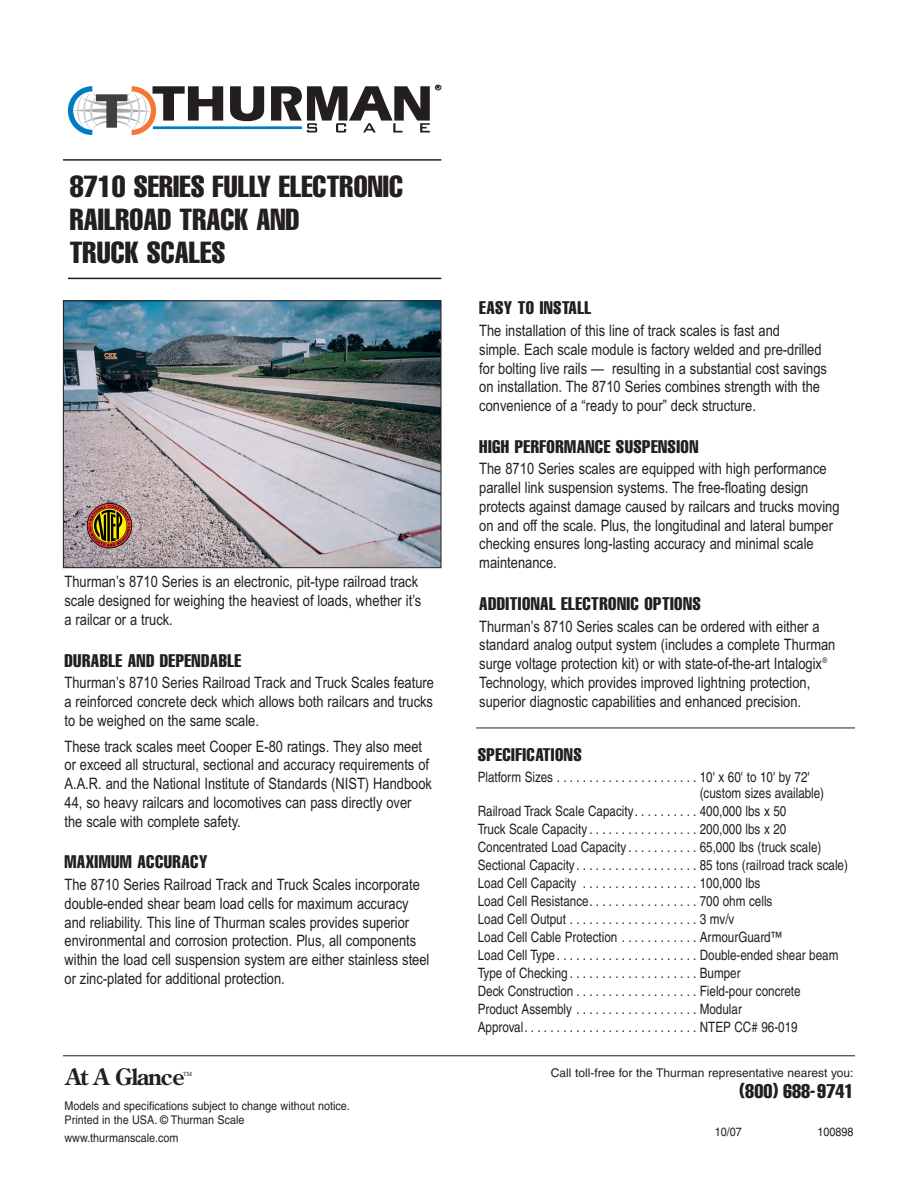
<style>
.page{position:relative;width:918px;height:1188px;background:#fff}
.page>*{position:absolute;margin:0;border:0;box-sizing:border-box;transform-origin:0 0}
.t1{font:extra-condensed 30px/33px "Helvetica";letter-spacing:.005em;color:#231f20}
.t2{font:700 22.5px "Century Old Style";letter-spacing:-.05em;color:#231f20}
.t3{font:extra-condensed 19.5px "Helvetica";color:#231f20}
.t4{font:extra-condensed 18px "Helvetica";letter-spacing:.025em;color:#231f20}
.t5{font:15.75px/18.8px "Arial Narrow";color:#231f20}
.t6{font:14.25px/18px "Helvetica";color:#231f20;scale:.82 1}
.t7{font:12px/14.4px "Helvetica";color:#231f20;scale:.9 1}
.t8{font:12px "Helvetica";color:#231f20}
.t9{font:5.7px "Century Old Style";color:#231f20}
</style>
<div class="page">
<hr style="left:63px;top:1055px;width:792px;height:1px;background:#231f20">
<img style="left:65px;top:302px;width:374px;height:264px">
<div style="left:63px;top:300px;width:378px;height:268px;border:1px solid #231f20"></div>
<svg style="left:87px;top:503px;width:45px;height:45px"></svg>
<svg style="left:88px;top:504px;width:43px;height:44px"></svg>
<svg style="left:89px;top:505px;width:41px;height:42px;background:#8d5f1e"></svg>
<hr style="left:476px;top:728px;width:379px;height:1px;background:#231f20">
<svg style="left:230px;top:86px;width:34px;height:35px"></svg>
<svg style="left:68px;top:86px;width:155px;height:49px"></svg>
<svg style="left:271px;top:85px;width:170px;height:48px"></svg>
<hr style="left:153px;top:126px;width:149px;height:3px;background:#007cc2">
<hr style="left:63px;top:159px;width:378px;height:2px;background:#231f20">
<hr style="left:68px;top:278px;width:373px;height:1px;background:#231f20">
<h1 class="t1" style="left:70px;top:172px;width:335px">8710 SERIES FULLY ELECTRONIC<br>RAILROAD TRACK AND<br>TRUCK SCALES</h1>
<p class="t5" style="left:64px;top:574px;width:358px">Thurman’s 8710 Series is an electronic, pit-type railroad track scale designed for weighing the heaviest of loads, whether it’s a railcar or a truck.</p>
<p class="t4" style="left:64px;top:654px;width:178px">DURABLE AND DEPENDABLE</p>
<p class="t5" style="left:64px;top:675px;width:371px;text-align:justify">Thurman’s 8710 Series Railroad Track and Truck Scales feature a reinforced concrete deck which allows both railcars and trucks to be weighed on the same scale.</p>
<p class="t5" style="left:64px;top:738px;width:369px">These track scales meet Cooper E-80 ratings. They also meet or exceed all structural, sectional and accuracy requirements of A.A.R. and the National Institute of Standards (NIST) Handbook 44, so heavy railcars and locomotives can pass directly over the scale with complete safety.</p>
<p class="t4" style="left:64px;top:856px;width:144px">MAXIMUM ACCURACY</p>
<p class="t5" style="left:64px;top:877px;width:367px">The 8710 Series Railroad Track and Truck Scales incorporate double-ended shear beam load cells for maximum accuracy and reliability. This line of Thurman scales provides superior environmental and corrosion protection. Plus, all components within the load cell suspension system are either stainless steel or zinc-plated for additional protection.</p>
<p class="t4" style="left:479px;top:301px;width:113px">EASY TO INSTALL</p>
<p class="t5" style="left:479px;top:323px;width:349px">The installation of this line of track scales is fast and<br>simple. Each scale module is factory welded and pre-drilled for bolting live rails — resulting in a substantial cost savings on installation. The 8710 Series combines strength with the convenience of a “ready to pour” deck structure.</p>
<p class="t4" style="left:479px;top:440px;width:221px">HIGH PERFORMANCE SUSPENSION</p>
<p class="t5" style="left:479px;top:461px;width:362px">The 8710 Series scales are equipped with high performance parallel link suspension systems. The free-floating design protects against damage caused by railcars and trucks moving on and off the scale. Plus, the longitudinal and lateral bumper checking ensures long-lasting accuracy and minimal scale maintenance.</p>
<p class="t4" style="left:479px;top:597px;width:223px">ADDITIONAL ELECTRONIC OPTIONS</p>
<p class="t5" style="left:479px;top:618px;width:358px">Thurman’s 8710 Series scales can be ordered with either a standard analog output system (includes a complete Thurman surge voltage protection kit) or with state-of-the-art Intalogix<sup>® </sup>Technology, which provides improved lightning protection, superior diagnostic capabilities and enhanced precision.</p>
<p class="t4" style="left:478px;top:748px;width:105px">SPECIFICATIONS</p>
<p class="t6" style="left:478px;top:769px;width:406px">Platform Sizes . . . . . . . . . . . . . . . . . . . . . . 10' x 60' to 10' by 72'</p>
<p class="t6" style="left:478px;top:803px;width:453px">Railroad Track Scale Capacity. . . . . . . . . . 400,000 lbs x 50<br>Truck Scale Capacity . . . . . . . . . . . . . . . . . 200,000 lbs x 20<br>Concentrated Load Capacity . . . . . . . . . . . 65,000 lbs (truck scale)<br>Sectional Capacity. . . . . . . . . . . . . . . . . . . 85 tons (railroad track scale)<br>Load Cell Capacity . . . . . . . . . . . . . . . . . . 100,000 lbs<br>Load Cell Resistance. . . . . . . . . . . . . . . . . 700 ohm cells<br>Load Cell Output . . . . . . . . . . . . . . . . . . . . 3 mv/v<br>Load Cell Cable Protection . . . . . . . . . . . . ArmourGuard™<br>Load Cell Type . . . . . . . . . . . . . . . . . . . . . . Double-ended shear beam Type of Checking . . . . . . . . . . . . . . . . . . . . Bumper<br>Deck Construction . . . . . . . . . . . . . . . . . . . Field-pour concrete<br>Product Assembly . . . . . . . . . . . . . . . . . . . Modular<br>Approval. . . . . . . . . . . . . . . . . . . . . . . . . . . NTEP CC# 96-019</p>
<h2 class="t2" style="left:66px;top:1068px;width:120px">At A Glance</h2>
<p class="t9" style="left:183px;top:1072px;width:10px">TM</p>
<p class="t8" style="left:551px;top:1068px;width:304px">Call toll-free for the Thurman representative nearest you:</p>
<p class="t3" style="left:740px;top:1084px;width:115px">(800) 688-9741</p>
<p class="t7" style="left:715px;top:1126px;width:32px">10/07</p>
<p class="t7" style="left:817px;top:1126px;width:42px">100898</p>
<p class="t7" style="left:64px;top:1099px;width:318px">Models and specifications subject to change without notice.<br>Printed in the USA. © Thurman Scale</p>
<p class="t7" style="left:64px;top:1131px;width:128px">www.thurmanscale.com</p>
</div>
